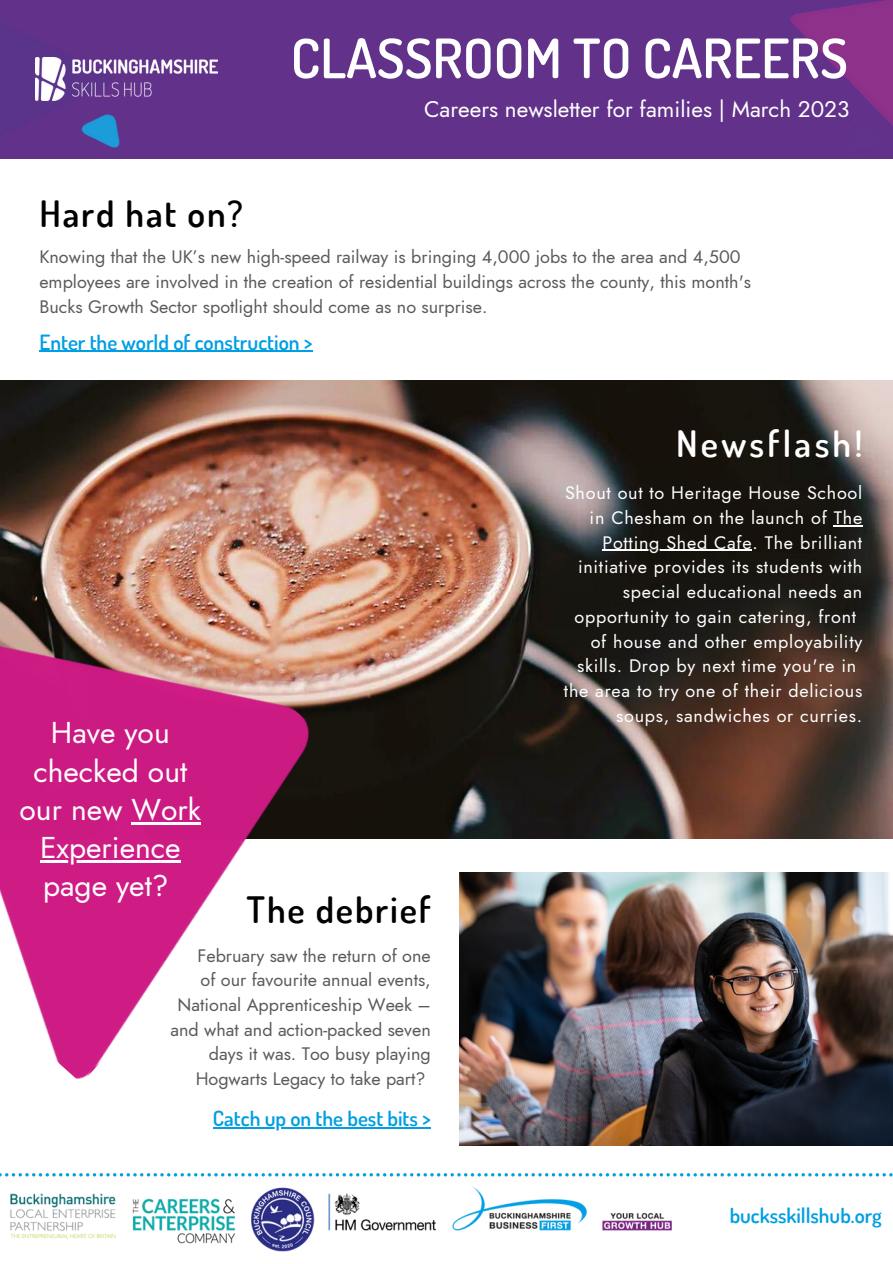
<style>
.page{position:relative;width:893px;height:1264px;background:#fff}
.page>*{position:absolute;margin:0;border:0;box-sizing:border-box;transform-origin:0 0}
.t1{font:600 54.45px "Terminal Dosis";color:#fff}
.t2{font:600 36.45px "Terminal Dosis";letter-spacing:.09em;color:#fff}
.t3{font:600 36.3px "Terminal Dosis";letter-spacing:.05em;color:#000}
.t4{font:30px/38.2px "Jost";color:#fff;text-align:center}
.t5{font:22.5px "Jost";color:#fff}
.t6{font:600 21px "Terminal Dosis";color:#009ee3}
.t7{font:600 20.7px "Terminal Dosis";color:#009ee3}
.t8{font:18px/24.8px "Jost";color:#000}
.t9{font:18px "Jost";letter-spacing:.04em;color:#fff}
</style>
<div class="page">
<img style="left:1px;top:380px;width:891px;height:458px">
<svg style="left:0;top:1173px;width:892px;height:3px"></svg>
<div style="left:0;top:0;width:892px;height:158px;background:#62328a"></div>
<img style="left:35px;top:58px;width:182px;height:43px">
<hr style="left:39px;top:351px;width:273px;height:1px;background:#009ee3">
<img style="left:11px;top:1186px;width:661px;height:66px">
<img style="left:0;top:500px;width:361px;height:580px">
<svg style="left:833px;top:525px;width:29px;height:1px"></svg>
<hr style="left:602px;top:549px;width:150px;height:2px;background:#fff">
<hr style="left:213px;top:1126px;width:218px;height:2px;background:#009ee3">
<img style="left:459px;top:872px;width:433px;height:273px">
<hr style="left:131px;top:822px;width:70px;height:2px;background:#fff">
<hr style="left:40px;top:860px;width:141px;height:2px;background:#fff">
<h3 class="t3" style="left:39px;top:189px;width:205px">Hard hat on?</h3>
<h1 class="t1" style="left:291px;top:22px;width:558px">CLASSROOM TO CAREERS</h1>
<p class="t5" style="left:424px;top:93px;width:427px">Careers newsletter for families | March 2023</p>
<p class="t8" style="left:39px;top:244px;width:713px">Knowing that the UK’s new high-speed railway is bringing 4,000 jobs to the area and 4,500 employees are involved in the creation of residential buildings across the county, this month's<br>Bucks Growth Sector spotlight should come as no surprise.</p>
<p class="t6" style="left:39px;top:328px;width:274px">Enter the world of construction &gt;</p>
<h3 class="t4" style="left:20px;top:713px;width:183px">Have you checked out our new Work<br>Experience page yet?</h3>
<h3 class="t3" style="left:246px;top:885px;width:186px">The debrief</h3>
<p class="t8" style="left:197px;top:942px;width:235px">February saw the return of one</p>
<p class="t8" style="left:200px;top:967px;width:232px">of our favourite annual events,</p>
<p class="t8" style="left:177px;top:992px;width:255px">National Apprenticeship Week –</p>
<p class="t8" style="left:170px;top:1017px;width:262px">and what and action-packed seven</p>
<p class="t8" style="left:209px;top:1041px;width:223px">days it was. Too busy playing</p>
<p class="t8" style="left:196px;top:1066px;width:231px">Hogwarts Legacy to take part?</p>
<p class="t6" style="left:213px;top:1104px;width:219px">Catch up on the best bits &gt;</p>
<h2 class="t2" style="left:676px;top:419px;width:188px">Newsflash!</h2>
<p class="t9" style="left:565px;top:480px;width:299px">Shout out to Heritage House School</p>
<p class="t9" style="left:589px;top:504px;width:274px">in Chesham on the launch of The</p>
<p class="t9" style="left:602px;top:529px;width:261px">Potting Shed Cafe. The brilliant</p>
<p class="t9" style="left:578px;top:554px;width:286px">initiative provides its students with</p>
<p class="t9" style="left:623px;top:579px;width:241px">special educational needs an</p>
<p class="t9" style="left:574px;top:603px;width:283px">opportunity to gain catering, front</p>
<p class="t9" style="left:590px;top:628px;width:273px">of house and other employability</p>
<p class="t9" style="left:577px;top:653px;width:280px">skills. Drop by next time you're in</p>
<p class="t9" style="left:564px;top:677px;width:300px">the area to try one of their delicious</p>
<p class="t9" style="left:616px;top:702px;width:247px">soups, sandwiches or curries.</p>
<p class="t7" style="left:729px;top:1201px;width:154px">bucksskillshub.org</p>
</div>
